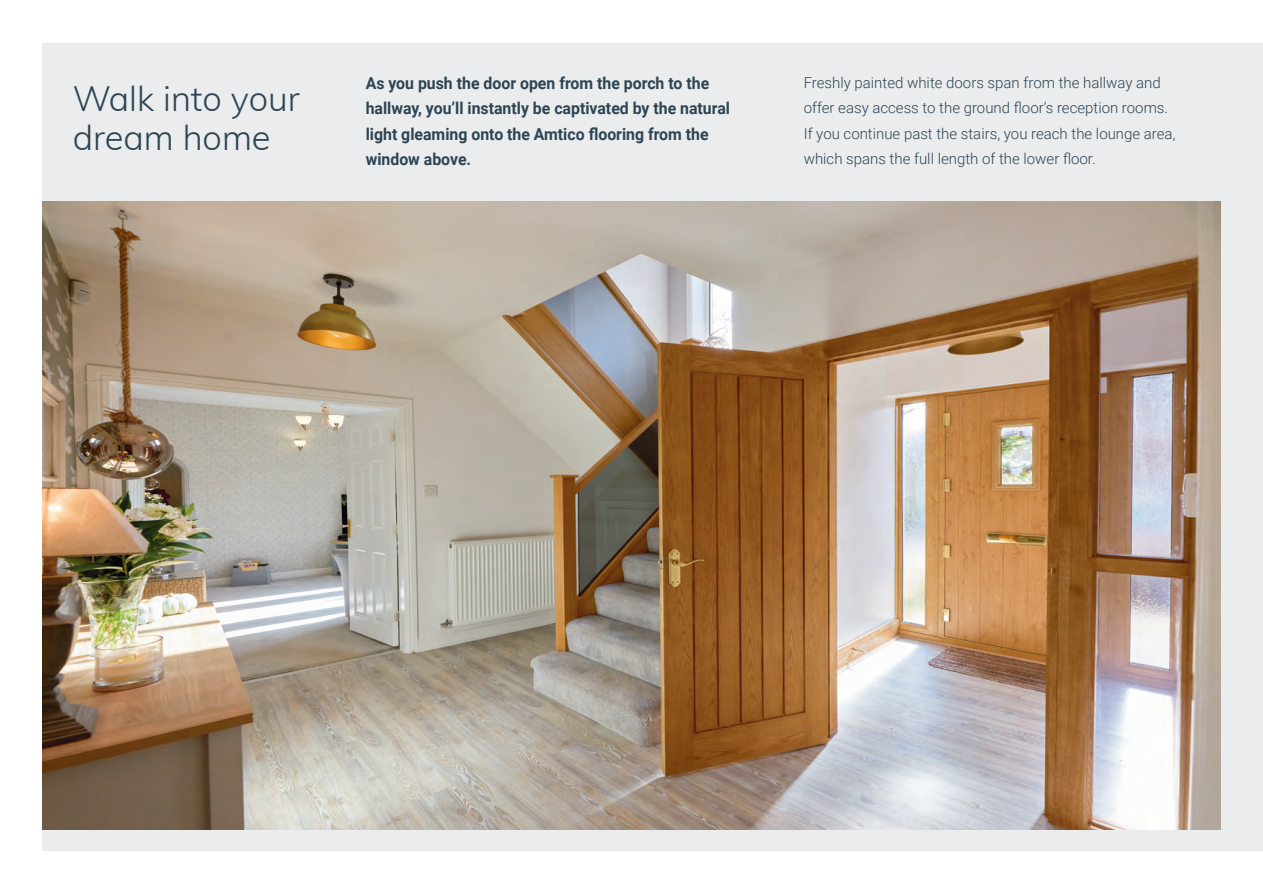
<style>
.page{position:relative;width:1263px;height:893px;background:#fff}
.page>*{position:absolute;margin:0;border:0;box-sizing:border-box;transform-origin:0 0}
.t1{font:300 34.5px/38.5px "Muli";color:#2d4452}
.t2{font:700 16.5px/25.5px "Roboto";color:#2d4452;scale:.96 1}
.t3{font:300 15px/25.5px "Roboto";color:#2d4452}
</style>
<div class="page">
<div style="left:43px;top:43px;width:1220px;height:807px;background:#eaecee"></div>
<img style="left:43px;top:201px;width:1177px;height:628px">
<p class="t1" style="left:73px;top:78px;width:229px">Walk into your dream home</p>
<p class="t2" style="left:366px;top:70px;width:381px">As you push the door open from the porch to the hallway, you’ll instantly be captivated by the natural light gleaming onto the Amtico flooring from the window above.</p>
<p class="t3" style="left:804px;top:69px;width:373px">Freshly painted white doors span from the hallway and offer easy access to the ground floor’s reception rooms.<br>If you continue past the stairs, you reach the lounge area, which spans the full length of the lower floor.</p>
</div>
